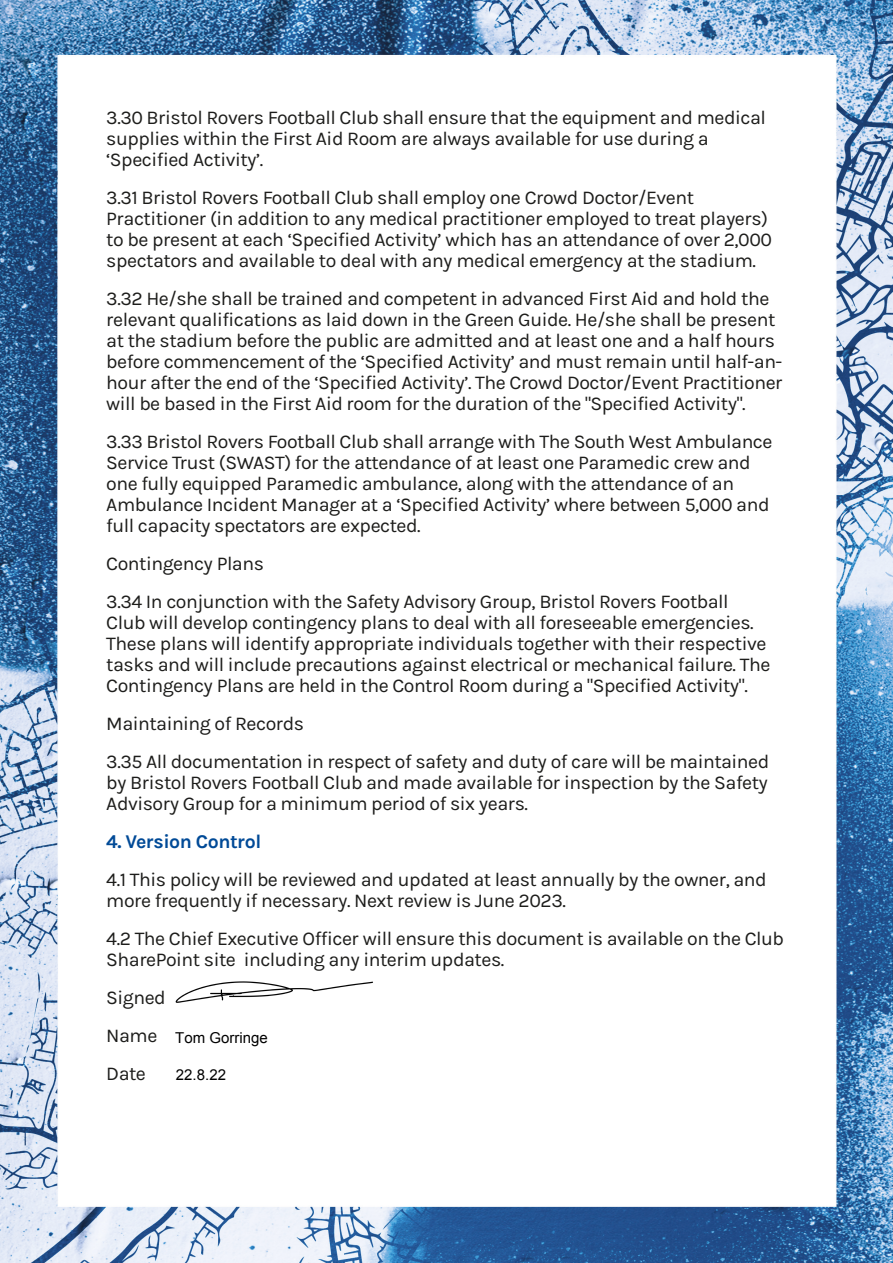
<style>
.page{position:relative;width:893px;height:1263px;background:#fff}
.page>*{position:absolute;margin:0;border:0;box-sizing:border-box;transform-origin:0 0}
.t1{font:19.5px/21px "Karla";letter-spacing:-.025em;color:#1d1d1b}
.t2{font:700 19.5px "Karla";letter-spacing:-.025em;color:#004a97}
.t3{font:15px "Arial";color:#000}
</style>
<div class="page">
<img style="left:0;top:0;width:893px;height:1263px">
<img style="left:176px;top:970px;width:198px;height:69px">
<p class="t1" style="left:106px;top:108px;width:661px">3.30 Bristol Rovers Football Club shall ensure that the equipment and medical supplies within the First Aid Room are always available for use during a ‘Specified Activity’.</p>
<p class="t1" style="left:106px;top:188px;width:667px">3.31 Bristol Rovers Football Club shall employ one Crowd Doctor/Event Practitioner (in addition to any medical practitioner employed to treat players) to be present at each ‘Specified Activity’ which has an attendance of over 2,000 spectators and available to deal with any medical emergency at the stadium.</p>
<p class="t1" style="left:106px;top:289px;width:678px">3.32 He/she shall be trained and competent in advanced First Aid and hold the relevant qualifications as laid down in the Green Guide. He/she shall be present at the stadium before the public are admitted and at least one and a half hours before commencement of the ‘Specified Activity’ and must remain until half-an&shy;hour after the end of the ‘Specified Activity’. The Crowd Doctor/Event Practitioner will be based in the First Aid room for the duration of the "Specified Activity".</p>
<p class="t1" style="left:106px;top:432px;width:668px">3.33 Bristol Rovers Football Club shall arrange with The South West Ambulance Service Trust (SWAST) for the attendance of at least one Paramedic crew and one fully equipped Paramedic ambulance, along with the attendance of an Ambulance Incident Manager at a ‘Specified Activity’ where between 5,000 and full capacity spectators are expected.</p>
<p class="t1" style="left:106px;top:554px;width:159px">Contingency Plans</p>
<p class="t1" style="left:106px;top:592px;width:666px">3.34 In conjunction with the Safety Advisory Group, Bristol Rovers Football Club will develop contingency plans to deal with all foreseeable emergencies.<br>These plans will identify appropriate individuals together with their respective tasks and will include precautions against electrical or mechanical failure. The Contingency Plans are held in the Control Room during a "Specified Activity".</p>
<p class="t1" style="left:106px;top:714px;width:199px">Maintaining of Records</p>
<p class="t1" style="left:106px;top:752px;width:665px;text-align:justify">3.35 All documentation in respect of safety and duty of care will be maintained by Bristol Rovers Football Club and made available for inspection by the Safety Advisory Group for a minimum period of six years.</p>
<p class="t2" style="left:106px;top:830px;width:157px">4. Version Control</p>
<p class="t1" style="left:106px;top:870px;width:662px">4.1 This policy will be reviewed and updated at least annually by the owner, and more frequently if necessary. Next review is June 2023.</p>
<p class="t1" style="left:106px;top:929px;width:679px">4.2 The Chief Executive Officer will ensure this document is available on the Club<br>SharePoint site including any interim updates.</p>
<p class="t1" style="left:106px;top:988px;width:61px">Signed</p>
<p class="t1" style="left:106px;top:1026px;width:53px">Name</p>
<p class="t1" style="left:106px;top:1064px;width:41px">Date</p>
<p class="t3" style="left:175px;top:1028px;width:94px">Tom Gorringe</p>
<p class="t3" style="left:176px;top:1065px;width:52px">22.8.22</p>
</div>
